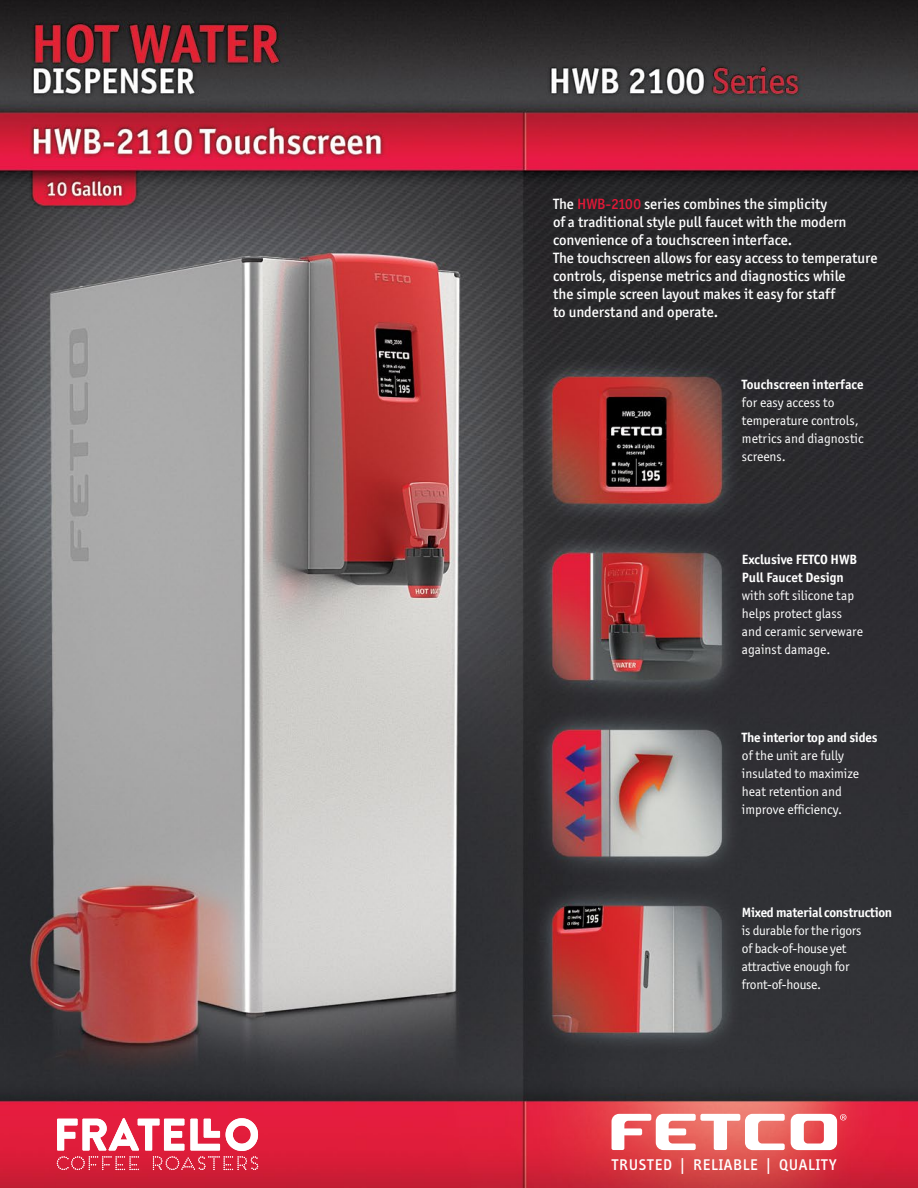
<style>
.page{position:relative;width:918px;height:1188px;background:#fff}
.page>*{position:absolute;margin:0;border:0;box-sizing:border-box;transform-origin:0 0}
.t1{font:500 15.9px "Info";letter-spacing:.05em;color:#fff}
.t2{font:500 15px/18px "Officina San ITC";color:#fff}
.t3{font:13.5px/18px "Officina San ITC";color:#fff}
.t4{font:700 13.5px/18px "Officina San ITC";letter-spacing:-.01em;color:#fff}
.t5{font:13.5px/18px "Officina San ITC";letter-spacing:-.02em;color:#fff}
.s1{color:#e11837}
</style>
<div class="page">
<img style="left:0;top:0;width:918px;height:1188px">
<svg style="left:612px;top:1114px;width:173px;height:36px"></svg>
<svg style="left:791px;top:1114px;width:55px;height:36px"></svg>
<img style="left:45px;top:1106px;width:225px;height:79px">
<p class="t2" style="left:553px;top:195px;width:326px">The <span class="s1">HWB-2100</span> series combines the simplicity<br>of a traditional style pull faucet with the modern convenience of a touchscreen interface.<br>The touchscreen allows for easy access to temperature controls, dispense metrics and diagnostics while<br>the simple screen layout makes it easy for staff<br>to understand and operate.</p>
<p class="t4" style="left:742px;top:375px;width:123px">Touchscreen interface</p>
<p class="t3" style="left:742px;top:393px;width:123px">for easy access to temperature controls, metrics and diagnostic screens.</p>
<p class="t4" style="left:742px;top:550px;width:117px">Exclusive FETCO HWB<br>Pull Faucet Design</p>
<p class="t3" style="left:742px;top:586px;width:122px">with soft silicone tap helps protect glass and ceramic serveware against damage.</p>
<p class="t4" style="left:742px;top:728px;width:137px">The interior top and sides</p>
<p class="t3" style="left:742px;top:746px;width:119px">of the unit are fully insulated to maximize heat retention and improve efficiency.</p>
<p class="t4" style="left:742px;top:903px;width:152px">Mixed material construction</p>
<p class="t5" style="left:742px;top:921px;width:121px">is durable for the rigors of back-of-house yet attractive enough for front-of-house.</p>
<p class="t1" style="left:611px;top:1156px;width:227px">TRUSTED | RELIABLE | QUALITY</p>
</div>
